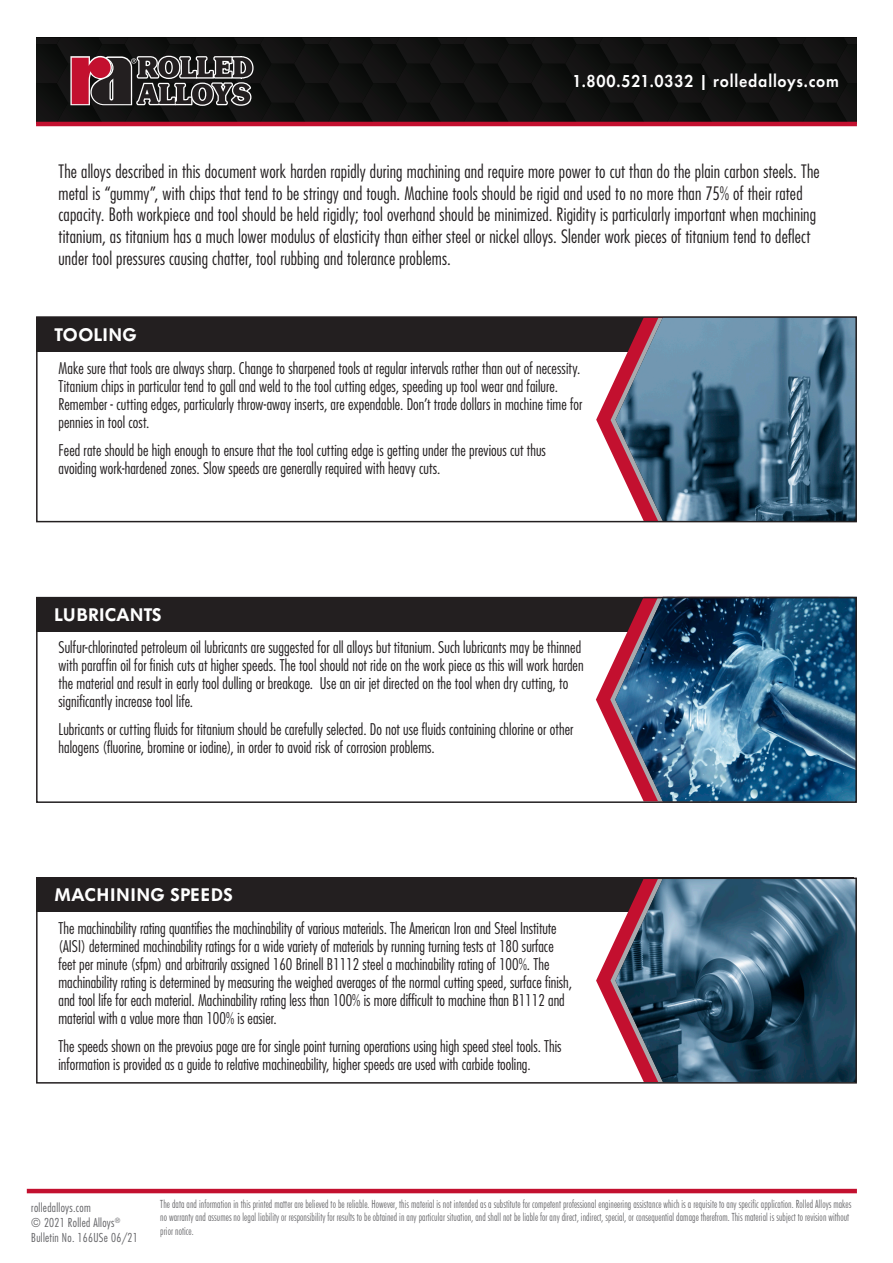
<style>
.page{position:relative;width:893px;height:1263px;background:#fff}
.page>*{position:absolute;margin:0;border:0;box-sizing:border-box;transform-origin:0 0}
.t1{font:300 condensed 18px/21.6px "Futura";letter-spacing:.01em;color:#231f20}
.t2{font:600 18px "Futura T";letter-spacing:.05em;color:#fff;scale:.9 1}
.t3{font:600 18px "Futura BQ";letter-spacing:.025em;color:#fff}
.t4{font:600 18px "Futura BQ";letter-spacing:.065em;color:#fff}
.t5{font:300 condensed 15.75px/18px "Futura";letter-spacing:.005em;color:#231f20}
.t6{font:300 condensed 12px/15px "Futura";letter-spacing:.025em;color:#636366}
.t7{font:300 condensed 11.25px/13.5px "Futura BT";letter-spacing:.01em;color:#636366;scale:.86 1}
</style>
<div class="page">
<div style="left:36px;top:877px;width:817px;height:35px;background:#231f20"></div>
<svg style="left:596px;top:951px;width:14px;height:59px"></svg>
<svg style="left:610px;top:940px;width:5px;height:81px"></svg>
<img style="left:615px;top:880px;width:239px;height:200px">
<div style="left:36px;top:877px;width:821px;height:206px;border:2px solid #231f20"></div>
<div style="left:36px;top:597px;width:817px;height:34px;background:#231f20"></div>
<svg style="left:596px;top:631px;width:14px;height:99px"></svg>
<svg style="left:610px;top:631px;width:5px;height:109px"></svg>
<img style="left:615px;top:600px;width:239px;height:200px">
<div style="left:36px;top:597px;width:821px;height:206px;border:2px solid #231f20"></div>
<div style="left:36px;top:317px;width:812px;height:34px;background:#231f20"></div>
<svg style="left:596px;top:351px;width:15px;height:100px"></svg>
<img style="left:615px;top:319px;width:239px;height:200px">
<div style="left:36px;top:316px;width:821px;height:206px;border:2px solid #231f20"></div>
<hr style="left:36px;top:122px;width:821px;height:4px;background:#c3102f">
<hr style="left:27px;top:1189px;width:830px;height:4px;background:#c3102f">
<svg style="left:36px;top:38px;width:821px;height:86px;background:#201819"></svg>
<p class="t2" style="left:572px;top:71px;width:298px">1.800.521.0332 | rolledalloys.com</p>
<p class="t1" style="left:58px;top:160px;width:763px">The alloys described in this document work harden rapidly during machining and require more power to cut than do the plain carbon steels. The metal is “gummy”, with chips that tend to be stringy and tough. Machine tools should be rigid and used to no more than 75% of their rated capacity. Both workpiece and tool should be held rigidly; tool overhand should be minimized. Rigidity is particularly important when machining titanium, as titanium has a much lower modulus of elasticity than either steel or nickel alloys. Slender work pieces of titanium tend to deflect under tool pressures causing chatter, tool rubbing and tolerance problems.</p>
<p class="t3" style="left:55px;top:324px;width:84px">TOOLING</p>
<p class="t5" style="left:58px;top:358px;width:525px">Make sure that tools are always sharp. Change to sharpened tools at regular intervals rather than out of necessity.<br>Titanium chips in particular tend to gall and weld to the tool cutting edges, speeding up tool wear and failure.<br>Remember - cutting edges, particularly throw-away inserts, are expendable. Don’t trade dollars in machine time for pennies in tool cost.</p>
<p class="t5" style="left:58px;top:441px;width:489px">Feed rate should be high enough to ensure that the tool cutting edge is getting under the previous cut thus avoiding work-hardened zones. Slow speeds are generally required with heavy cuts.</p>
<p class="t3" style="left:55px;top:604px;width:108px">LUBRICANTS</p>
<p class="t5" style="left:58px;top:638px;width:527px">Sulfur-chlorinated petroleum oil lubricants are suggested for all alloys but titanium. Such lubricants may be thinned with paraffin oil for finish cuts at higher speeds. The tool should not ride on the work piece as this will work harden the material and result in early tool dulling or breakage. Use an air jet directed on the tool when dry cutting, to significantly increase tool life.</p>
<p class="t5" style="left:58px;top:720px;width:516px">Lubricants or cutting fluids for titanium should be carefully selected. Do not use fluids containing chlorine or other halogens (fluorine, bromine or iodine), in order to avoid risk of corrosion problems.</p>
<p class="t4" style="left:55px;top:884px;width:180px">MACHINING SPEEDS</p>
<p class="t5" style="left:59px;top:919px;width:515px">The machinability rating quantifies the machinability of various materials. The American Iron and Steel Institute (AISI) determined machinability ratings for a wide variety of materials by running turning tests at 180 surface feet per minute (sfpm) and arbitrarily assigned 160 Brinell B1112 steel a machinability rating of 100%. The machinability rating is determined by measuring the weighed averages of the normal cutting speed, surface finish, and tool life for each material. Machinability rating less than 100% is more difficult to machine than B1112 and material with a value more than 100% is easier.</p>
<p class="t5" style="left:59px;top:1037px;width:505px">The speeds shown on the prevoius page are for single point turning operations using high speed steel tools. This information is provided as a guide to relative machineability, higher speeds are used with carbide tooling.</p>
<p class="t6" style="left:31px;top:1200px;width:108px">rolledalloys.com<br>© 2021 Rolled Alloys<sup>®<br></sup>Bulletin No. 166USe 06/21</p>
<p class="t7" style="left:160px;top:1197px;width:805px">The data and information in this printed matter are believed to be reliable. However, this material is not intended as a substitute for competent professional engineering assistance which is a requisite to any specific application. Rolled Alloys makes no warranty and assumes no legal liability or responsibility for results to be obtained in any particular situation, and shall not be liable for any direct, indirect, special, or consequential damage therefrom. This material is subject to revision without prior notice.</p>
</div>
